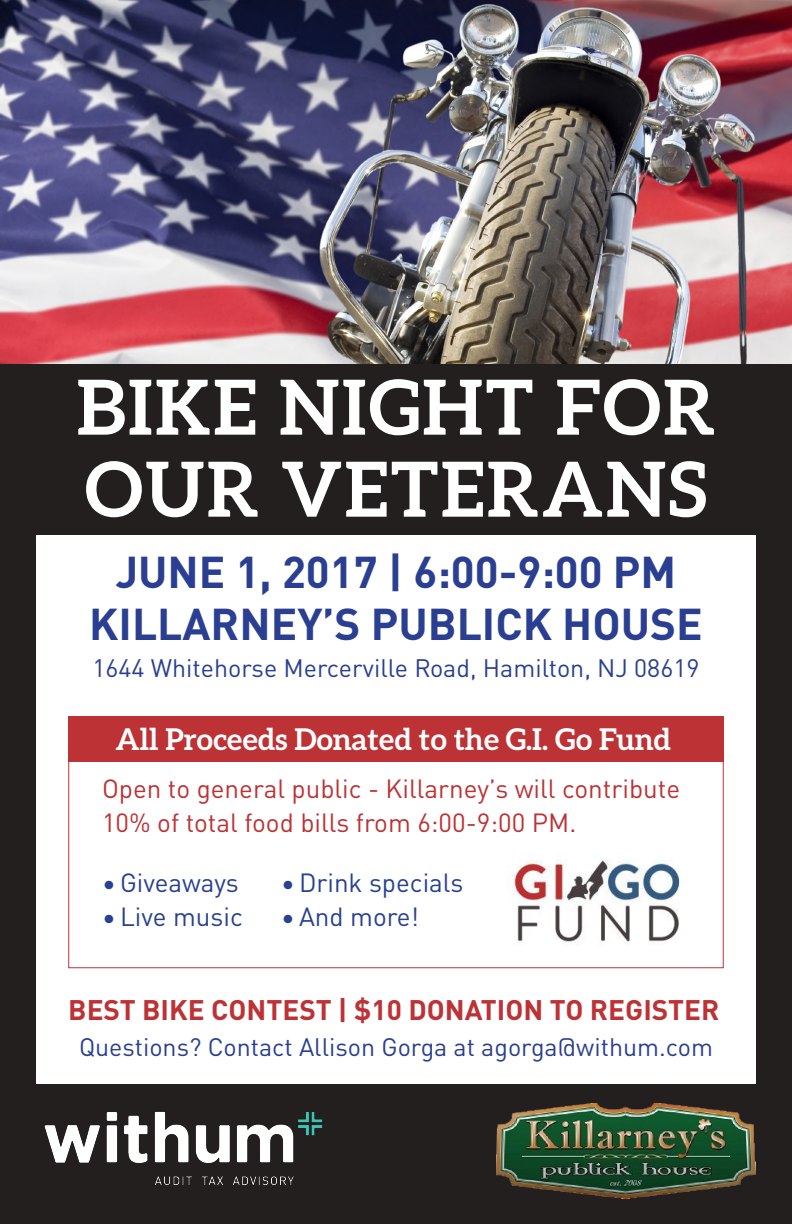
<style>
.page{position:relative;width:792px;height:1224px;background:#fff}
.page>*{position:absolute;margin:0;border:0;box-sizing:border-box;transform-origin:0 0}
.t1{font:700 76px/82px "Aleo";letter-spacing:.03em;color:#fff}
.t2{font:700 44px/52px "DINOT";color:#2a3f91;text-align:center}
.t3{font:700 30px "Aleo";color:#fff}
.t4{font:700 28px "DINOT";color:#bd3235}
.t5{font:26px/34px "DINOT";color:#bd3235}
.t6{font:26px "DINOT";color:#284191}
.t7{font:25px "DINOT";color:#2a3f91}
</style>
<div class="page">
<img style="left:0;top:0;width:792px;height:364px">
<div style="left:0;top:364px;width:792px;height:860px;background:#241f1f"></div>
<div style="left:36px;top:536px;width:720px;height:548px;background:#fff"></div>
<img style="left:44px;top:1111px;width:279px;height:74px">
<img style="left:496px;top:1103px;width:260px;height:95px">
<div style="left:68px;top:716px;width:656px;height:46px;background:#bd3235"></div>
<div style="left:68px;top:755px;width:656px;height:213px;border:1px solid #bd3235"></div>
<img style="left:512px;top:859px;width:168px;height:85px">
<h1 class="t1" style="left:77px;top:365px;width:640px">BIKE NIGHT FOR<br>OUR VETERANS</h1>
<h2 class="t2" style="left:89px;top:544px;width:615px">JUNE 1, 2017 | 6:00-9:00 PM<br>KILLARNEY’S PUBLICK HOUSE</h2>
<p class="t7" style="left:92px;top:649px;width:609px">1644 Whitehorse Mercerville Road, Hamilton, NJ 08619</p>
<p class="t3" style="left:116px;top:722px;width:557px">All Proceeds Donated to the G.I. Go Fund</p>
<p class="t5" style="left:102px;top:770px;width:580px">Open to general public - Killarney’s will contribute<br>10% of total food bills from 6:00-9:00 PM.</p>
<p class="t6" style="left:102px;top:863px;width:138px">• Giveaways</p>
<p class="t6" style="left:102px;top:897px;width:142px">• Live music</p>
<p class="t6" style="left:281px;top:863px;width:184px">• Drink specials</p>
<p class="t6" style="left:281px;top:897px;width:139px">• And more!</p>
<p class="t4" style="left:68px;top:988px;width:653px">BEST BIKE CONTEST | $10 DONATION TO REGISTER</p>
<p class="t7" style="left:79px;top:1028px;width:635px">Questions? Contact Allison Gorga at agorga@withum.com</p>
</div>
